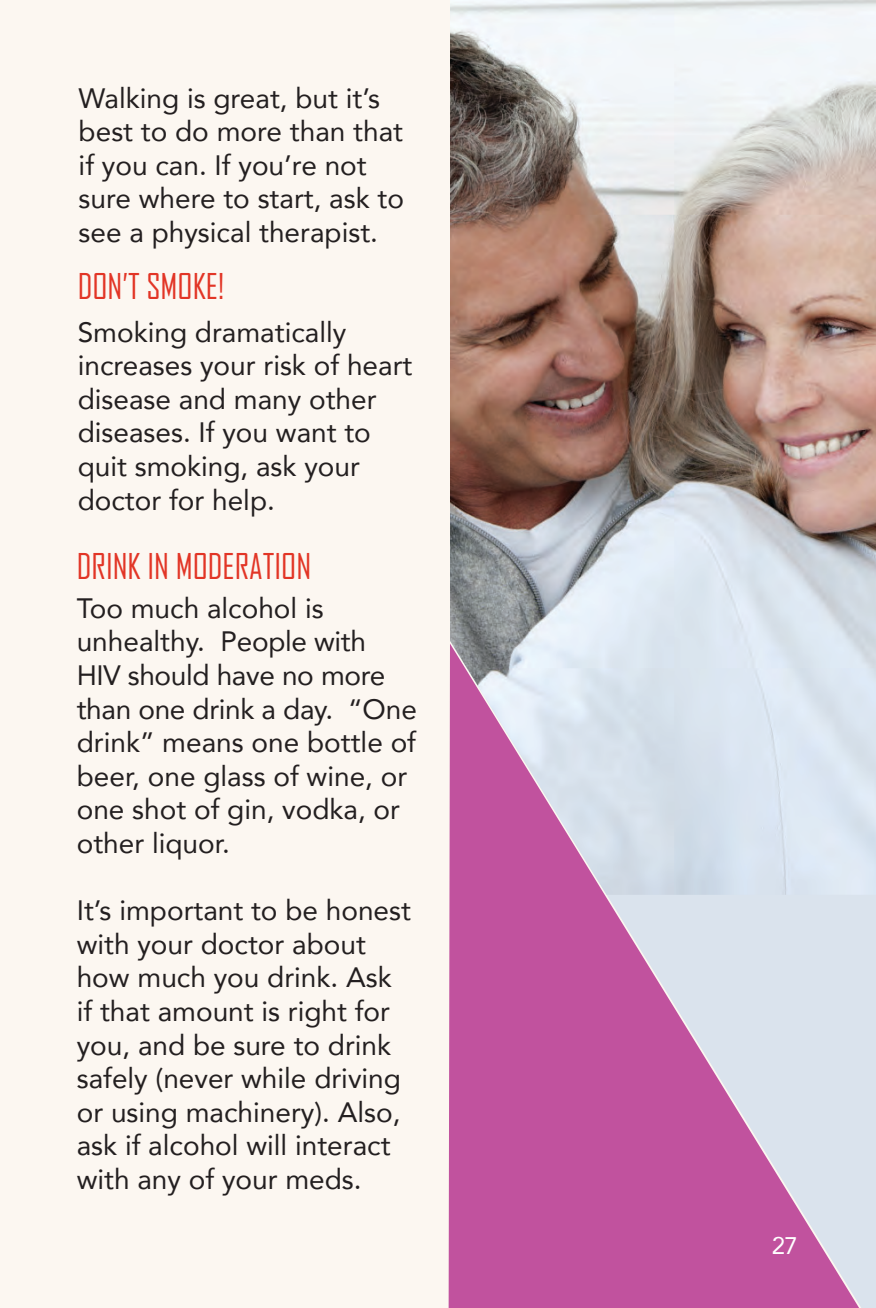
<style>
.page{position:relative;width:876px;height:1308px;background:#fcf7f1}
.page>*{position:absolute;margin:0;border:0;box-sizing:border-box;transform-origin:0 0}
.t1{font:34px "Agency FB";color:#e23526}
.t2{font:28px/33.6px "Avenir";color:#231f20}
.Text_A{font:24px "Avenir";color:#fff}
</style>
<div class="page">
<img style="left:450px;top:0;width:426px;height:895px">
<svg style="left:449px;top:644px;width:421px;height:664px;background:#cd9cc6"></svg>
<svg style="left:869px;top:0;width:7px;height:7px"></svg>
<svg style="left:869px;top:1301px;width:7px;height:7px"></svg>
<p class="t2" style="left:79px;top:80px;width:327px">Walking is great, but it’s best to do more than that if you can. If you’re not sure where to start, ask to see a physical therapist.</p>
<p class="t1" style="left:78px;top:266px;width:149px">DON’T SMOKE!</p>
<p class="t2" style="left:78px;top:314px;width:336px">Smoking dramatically increases your risk of heart disease and many other diseases. If you want to quit smoking, ask your doctor for help.</p>
<p class="t1" style="left:77px;top:545px;width:236px">DRINK IN MODERATION</p>
<p class="t2" style="left:77px;top:590px;width:342px">Too much alcohol is unhealthy. People with<br>HIV should have no more than one drink a day. “One drink” means one bottle of beer, one glass of wine, or one shot of gin, vodka, or other liquor.</p>
<p class="t2" style="left:77px;top:893px;width:336px">It’s important to be honest with your doctor about how much you drink. Ask if that amount is right for you, and be sure to drink safely (never while driving or using machinery). Also, ask if alcohol will interact with any of your meds.</p>
<p class="Text_A" style="left:772px;top:1226px;width:28px">27</p>
</div>
